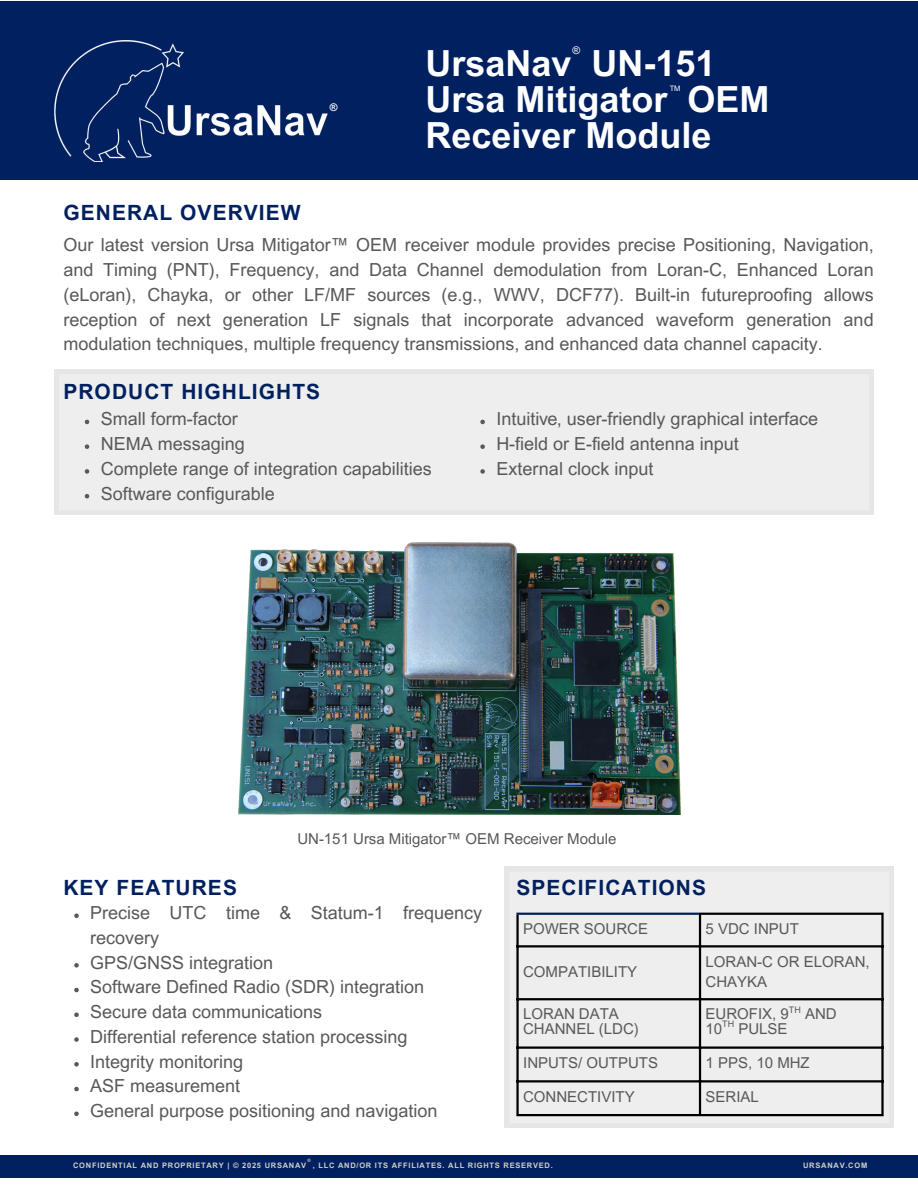
<style>
.page{position:relative;width:918px;height:1188px;background:#fff}
.page>*{position:absolute;margin:0;border:0;box-sizing:border-box;transform-origin:0 0}
.t1{font:700 36px/36px "Arial MT Pro";color:#fff}
.t2{font:700 21px "Arial MT Pro";letter-spacing:.05em;color:#002060}
.t3{font:18px/24.8px "Arial MT Pro";color:#585858}
.t4{font:15px/20.2px "Arial MT Pro";color:#585858}
.t5{font:700 10.5px "Arial MT Pro";color:#fff}
.t6{font:10.5px "Arial MT Pro";color:#fff}
.t7{font:9px "Arial MT Pro";color:#585858}
.t8{font:700 7.5px "Arial MT Pro";letter-spacing:.1em;color:#d0d2ca}
.t9{font:7.5px "Arial MT Pro";color:#fff}
.t10{font:700 4.5px "Arial MT Pro";color:#d0d2ca}
</style>
<div class="page">
<div style="left:55px;top:370px;width:818px;height:145px;background:#eee"></div>
<div style="left:505px;top:867px;width:388px;height:261px;background:#eee"></div>
<hr style="left:516px;top:915px;width:3px;height:199px;background:#000">
<hr style="left:699px;top:915px;width:2px;height:199px;background:#000">
<hr style="left:881px;top:915px;width:3px;height:199px;background:#000">
<hr style="left:699px;top:913px;width:185px;height:2px;background:#000">
<hr style="left:516px;top:945px;width:368px;height:2px;background:#000">
<hr style="left:516px;top:998px;width:368px;height:2px;background:#000">
<hr style="left:516px;top:1046px;width:368px;height:3px;background:#000">
<hr style="left:516px;top:1080px;width:368px;height:2px;background:#000">
<hr style="left:516px;top:1114px;width:368px;height:2px;background:#000">
<hr style="left:516px;top:913px;width:183px;height:2px;background:#002060">
<div style="left:0;top:1px;width:918px;height:179px;background:#002060"></div>
<img style="left:54px;top:40px;width:274px;height:121px">
<div style="left:0;top:1156px;width:918px;height:22px;background:#002060"></div>
<img style="left:238px;top:543px;width:442px;height:271px">
<svg style="left:85px;top:420px;width:4px;height:4px"></svg>
<svg style="left:85px;top:444px;width:4px;height:5px"></svg>
<svg style="left:85px;top:469px;width:4px;height:5px"></svg>
<svg style="left:85px;top:494px;width:4px;height:4px"></svg>
<svg style="left:74px;top:914px;width:5px;height:4px"></svg>
<svg style="left:74px;top:963px;width:5px;height:5px"></svg>
<svg style="left:74px;top:988px;width:5px;height:4px"></svg>
<svg style="left:74px;top:1013px;width:5px;height:4px"></svg>
<svg style="left:74px;top:1037px;width:5px;height:5px"></svg>
<svg style="left:74px;top:1062px;width:5px;height:5px"></svg>
<svg style="left:74px;top:1087px;width:5px;height:4px"></svg>
<svg style="left:74px;top:1112px;width:5px;height:4px"></svg>
<svg style="left:480px;top:420px;width:5px;height:4px"></svg>
<svg style="left:480px;top:444px;width:5px;height:5px"></svg>
<svg style="left:480px;top:469px;width:5px;height:5px"></svg>
<p class="t5" style="left:330px;top:104px;width:9px">®</p>
<p class="t6" style="left:573px;top:46px;width:9px">®</p>
<p class="t1" style="left:425px;top:49px;width:346px">UrsaNav UN-151<br>Ursa Mitigator OEM<br>Receiver Module</p>
<p class="t9" style="left:670px;top:86px;width:12px">TM</p>
<p class="t2" style="left:63px;top:205px;width:239px">GENERAL OVERVIEW</p>
<p class="t3" style="left:63px;top:235px;width:812px;text-align:justify">Our latest version Ursa Mitigator™ OEM receiver module provides precise Positioning, Navigation, and Timing (PNT), Frequency, and Data Channel demodulation from Loran-C, Enhanced Loran (eLoran), Chayka, or other LF/MF sources (e.g., WWV, DCF77). Built-in futureproofing allows reception of next generation LF signals that incorporate advanced waveform generation and modulation techniques, multiple frequency transmissions, and enhanced data channel capacity.</p>
<p class="t2" style="left:63px;top:383px;width:258px">PRODUCT HIGHLIGHTS</p>
<p class="t3" style="left:101px;top:409px;width:139px">Small form-factor</p>
<p class="t3" style="left:101px;top:434px;width:146px">NEMA messaging</p>
<h4 class="t3" style="left:101px;top:458px;width:333px">Complete range of integration capabilities</h4>
<h2 class="t3" style="left:101px;top:483px;width:176px">Software configurable</h2>
<p class="t3" style="left:496px;top:409px;width:323px">Intuitive, user-friendly graphical interface</p>
<p class="t3" style="left:496px;top:434px;width:244px">H-field or E-field antenna input</p>
<p class="t3" style="left:496px;top:458px;width:159px">External clock input</p>
<p class="t2" style="left:63px;top:880px;width:175px">KEY FEATURES</p>
<p class="t4" style="left:297px;top:830px;width:321px">UN-151 Ursa Mitigator™ OEM Receiver Module</p>
<p class="t2" style="left:516px;top:880px;width:191px">SPECIFICATIONS</p>
<p class="t3" style="left:90px;top:903px;width:394px">Precise UTC time &amp; Statum-1 frequency recovery</p>
<p class="t3" style="left:90px;top:952px;width:185px">GPS/GNSS integration</p>
<p class="t3" style="left:90px;top:977px;width:336px">Software Defined Radio (SDR) integration</p>
<p class="t3" style="left:90px;top:1002px;width:234px">Secure data communications</p>
<p class="t3" style="left:90px;top:1026px;width:319px">Differential reference station processing</p>
<h2 class="t3" style="left:90px;top:1051px;width:155px">Integrity monitoring</h2>
<p class="t3" style="left:90px;top:1076px;width:152px">ASF measurement</p>
<p class="t3" style="left:90px;top:1101px;width:349px">General purpose positioning and navigation</p>
<p class="t4" style="left:523px;top:920px;width:126px">POWER SOURCE</p>
<p class="t4" style="left:706px;top:920px;width:95px">5 VDC INPUT</p>
<p class="t4" style="left:523px;top:963px;width:116px">COMPATIBILITY</p>
<h1 class="t4" style="left:706px;top:953px;width:166px">LORAN-C OR ELORAN,<br>CHAYKA</h1>
<p class="t4" style="left:523px;top:1009px;width:117px;line-height:14.7px">LORAN DATA<br>CHANNEL (LDC)</p>
<p class="t4" style="left:706px;top:1006px;width:133px">EUROFIX, 9 AND</p>
<p class="t7" style="left:789px;top:1006px;width:13px">TH</p>
<h2 class="t7" style="left:722px;top:1021px;width:13px">TH</h2>
<h2 class="t4" style="left:706px;top:1021px;width:84px">10 PULSE</h2>
<p class="t4" style="left:523px;top:1054px;width:136px">INPUTS/ OUTPUTS</p>
<h2 class="t4" style="left:706px;top:1054px;width:106px">1 PPS, 10 MHZ</h2>
<p class="t4" style="left:523px;top:1088px;width:113px">CONNECTIVITY</p>
<p class="t4" style="left:706px;top:1088px;width:55px">SERIAL</p>
<p class="t10" style="left:307px;top:1159px;width:5px">®</p>
<p class="t8" style="left:73px;top:1163px;width:481px">CONFIDENTIAL AND PROPRIETARY | © 2025 URSANAV , LLC AND/OR ITS AFFILIATES. ALL RIGHTS RESERVED.</p>
<p class="t8" style="left:803px;top:1163px;width:66px">URSANAV.COM</p>
</div>
